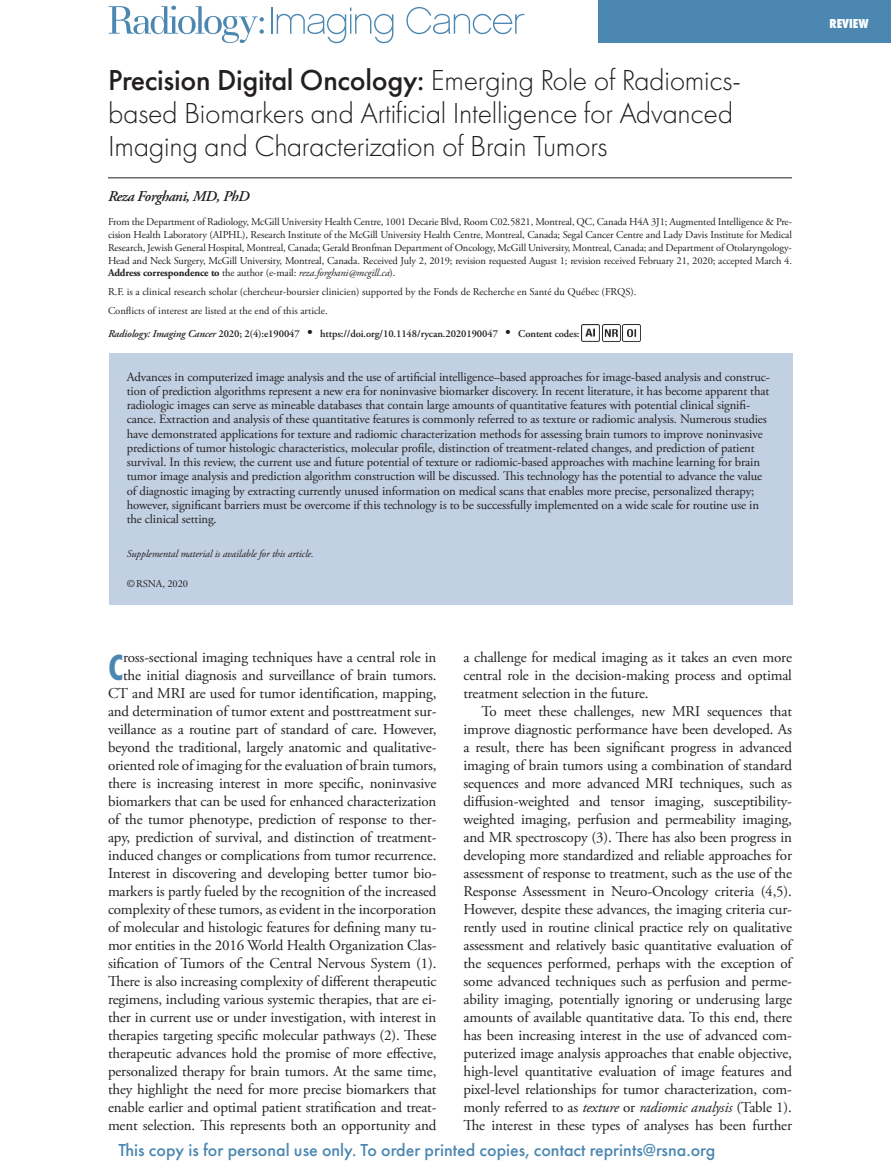
<style>
.page{position:relative;width:891px;height:1175px;background:#fff}
.page>*{position:absolute;margin:0;border:0;box-sizing:border-box;transform-origin:0 0}
.t1{font:700 37.8px "Futura PT Cond";color:#4b87b1}
.t2{font:300 30px/33px "Futura PT";letter-spacing:-.01em;color:#231f20}
.t3{font:500 18px "Futura PT";color:#4b87b1}
.t4{font:15px/18px "Adobe Garamond Pro";letter-spacing:-.01em;color:#231f20;text-align:justify}
.t5{font:italic 600 15px "Adobe Garamond Pro";letter-spacing:-.03em;color:#231f20}
.t6{font:800 13.5px "Futura PT Cond";color:#fff}
.t7{font:12.75px/14.2px "Adobe Garamond Pro";letter-spacing:-.01em;color:#231f20}
.t8{font:10.5px/12.8px "Adobe Garamond Pro";color:#231f20;text-align:justify}
.t9{font:600 10.5px "Adobe Garamond Pro";letter-spacing:-.01em;color:#231f20}
.t10{font:italic 10.5px "Adobe Garamond Pro";letter-spacing:-.01em;color:#231f20}
.s1{font-weight:500}
.s2{font-weight:700}
.s3{font-style:italic}
.s4{font-weight:400;font-size:15px}
</style>
<div class="page">
<div style="left:599px;top:0;width:292px;height:42px;background:#4b87b1"></div>
<hr style="left:271px;top:8px;width:2px;height:26px;background:#4c87b1">
<svg style="left:277px;top:8px;width:116px;height:35px"></svg>
<svg style="left:406px;top:7px;width:118px;height:27px"></svg>
<svg style="left:109px;top:6px;width:155px;height:37px"></svg>
<div style="left:109px;top:353px;width:684px;height:252px;background:#c2d0e3"></div>
<hr style="left:108px;top:177px;width:684px;height:1px;background:#231f20">
<img style="left:582px;top:325px;width:18px;height:16px">
<img style="left:602px;top:325px;width:18px;height:16px">
<img style="left:622px;top:325px;width:18px;height:16px">
<h2 class="t2" style="left:108px;top:64px;width:635px"><span class="s1">Precision Digital Oncology:</span> Emerging Role of Radiomics&shy;based Biomarkers and Artificial Intelligence for Advanced<br>Imaging and Characterization of Brain Tumors</h2>
<p class="t5" style="left:108px;top:188px;width:143px">Reza Forghani, MD, PhD</p>
<p class="t8" style="left:108px;top:216px;width:686px">From the Department of Radiology, McGill University Health Centre, 1001 Decarie Blvd, Room C02.5821, Montreal, QC, Canada H4A 3J1; Augmented Intelligence &amp; Pre&shy;cision Health Laboratory (AIPHL), Research Institute of the McGill University Health Centre, Montreal, Canada; Segal Cancer Centre and Lady Davis Institute for Medical Research, Jewish General Hospital, Montreal, Canada; Gerald Bronfman Department of Oncology, McGill University, Montreal, Canada; and Department of Otolaryngology-Head and Neck Surgery, McGill University, Montreal, Canada. Received July 2, 2019; revision requested August 1; revision received February 21, 2020; accepted March 4.<br><span class="s2">Address correspondence to</span> the author (e-mail: <span class="s3">reza.forghani@mcgill.ca</span>).</p>
<p class="t8" style="left:108px;top:283px;width:530px;line-height:18.8px">R.F. is a clinical research scholar (chercheur-boursier clinicien) supported by the Fonds de Recherche en Santé du Québec (FRQS).<br>Conflicts of interest are listed at the end of this article.</p>
<p class="t9" style="left:108px;top:327px;width:473px"><span class="s3">Radiology: Imaging Cancer</span> 2020; 2(4):e190047 <span class="s4">•</span> https://doi.org/10.1148/rycan.2020190047 <span class="s4">•</span> Content codes:</p>
<p class="t7" style="left:127px;top:370px;width:645px">Advances in computerized image analysis and the use of artificial intelligence–based approaches for image-based analysis and construc&shy;tion of prediction algorithms represent a new era for noninvasive biomarker discovery. In recent literature, it has become apparent that radiologic images can serve as mineable databases that contain large amounts of quantitative features with potential clinical signifi&shy;cance. Extraction and analysis of these quantitative features is commonly referred to as texture or radiomic analysis. Numerous studies have demonstrated applications for texture and radiomic characterization methods for assessing brain tumors to improve noninvasive predictions of tumor histologic characteristics, molecular profile, distinction of treatment-related changes, and prediction of patient survival. In this review, the current use and future potential of texture or radiomic-based approaches with machine learning for brain tumor image analysis and prediction algorithm construction will be discussed. This technology has the potential to advance the value of diagnostic imaging by extracting currently unused information on medical scans that enables more precise, personalized therapy; however, significant barriers must be overcome if this technology is to be successfully implemented on a wide scale for routine use in the clinical setting.</p>
<p class="t10" style="left:127px;top:547px;width:188px">Supplemental material is available for this article.</p>
<p class="t8" style="left:127px;top:578px;width:63px">©RSNA, 2020</p>
<p class="t4" style="left:108px;top:648px;width:330px;text-align:right">ross-sectional imaging techniques have a central role in the initial diagnosis and surveillance of brain tumors.<br>CT and MRI are used for tumor identification, mapping, and determination of tumor extent and posttreatment sur&shy;veillance as a routine part of standard of care. However, beyond the traditional, largely anatomic and qualitative&shy;oriented role of imaging for the evaluation of brain tumors, there is increasing interest in more specific, noninvasive biomarkers that can be used for enhanced characterization of the tumor phenotype, prediction of response to ther&shy;apy, prediction of survival, and distinction of treatment&shy;induced changes or complications from tumor recurrence.<br>Interest in discovering and developing better tumor bio&shy;markers is partly fueled by the recognition of the increased complexity of these tumors, as evident in the incorporation of molecular and histologic features for defining many tu&shy;mor entities in the 2016 World Health Organization Clas&shy;sification of Tumors of the Central Nervous System (1).<br>There is also increasing complexity of different therapeutic regimens, including various systemic therapies, that are ei&shy;ther in current use or under investigation, with interest in therapies targeting specific molecular pathways (2). These therapeutic advances hold the promise of more effective, personalized therapy for brain tumors. At the same time, they highlight the need for more precise biomarkers that enable earlier and optimal patient stratification and treat&shy;ment selection. This represents both an opportunity and</p>
<p class="t4" style="left:464px;top:648px;width:330px">a challenge for medical imaging as it takes an even more central role in the decision-making process and optimal treatment selection in the future.</p>
<h1 class="t1" style="left:108px;top:645px;width:17px">C</h1>
<p class="t4" style="left:464px;top:702px;width:330px;text-indent:18px">To meet these challenges, new MRI sequences that improve diagnostic performance have been developed. As a result, there has been significant progress in advanced imaging of brain tumors using a combination of standard sequences and more advanced MRI techniques, such as diffusion-weighted and tensor imaging, susceptibility&shy;weighted imaging, perfusion and permeability imaging, and MR spectroscopy (3). There has also been progress in developing more standardized and reliable approaches for assessment of response to treatment, such as the use of the Response Assessment in Neuro-Oncology criteria (4,5).<br>However, despite these advances, the imaging criteria cur&shy;rently used in routine clinical practice rely on qualitative assessment and relatively basic quantitative evaluation of the sequences performed, perhaps with the exception of some advanced techniques such as perfusion and perme&shy;ability imaging, potentially ignoring or underusing large amounts of available quantitative data. To this end, there has been increasing interest in the use of advanced com&shy;puterized image analysis approaches that enable objective, high-level quantitative evaluation of image features and pixel-level relationships for tumor characterization, com&shy;monly referred to as <span class="s3">texture</span> or <span class="s3">radiomic analysis</span> (Table 1).<br>The interest in these types of analyses has been further</p>
<p class="t3" style="left:118px;top:1139px;width:598px">This copy is for personal use only. To order printed copies, contact reprints@rsna.org</p>
<p class="t6" style="left:830px;top:15px;width:41px">REVIEW</p>
</div>
